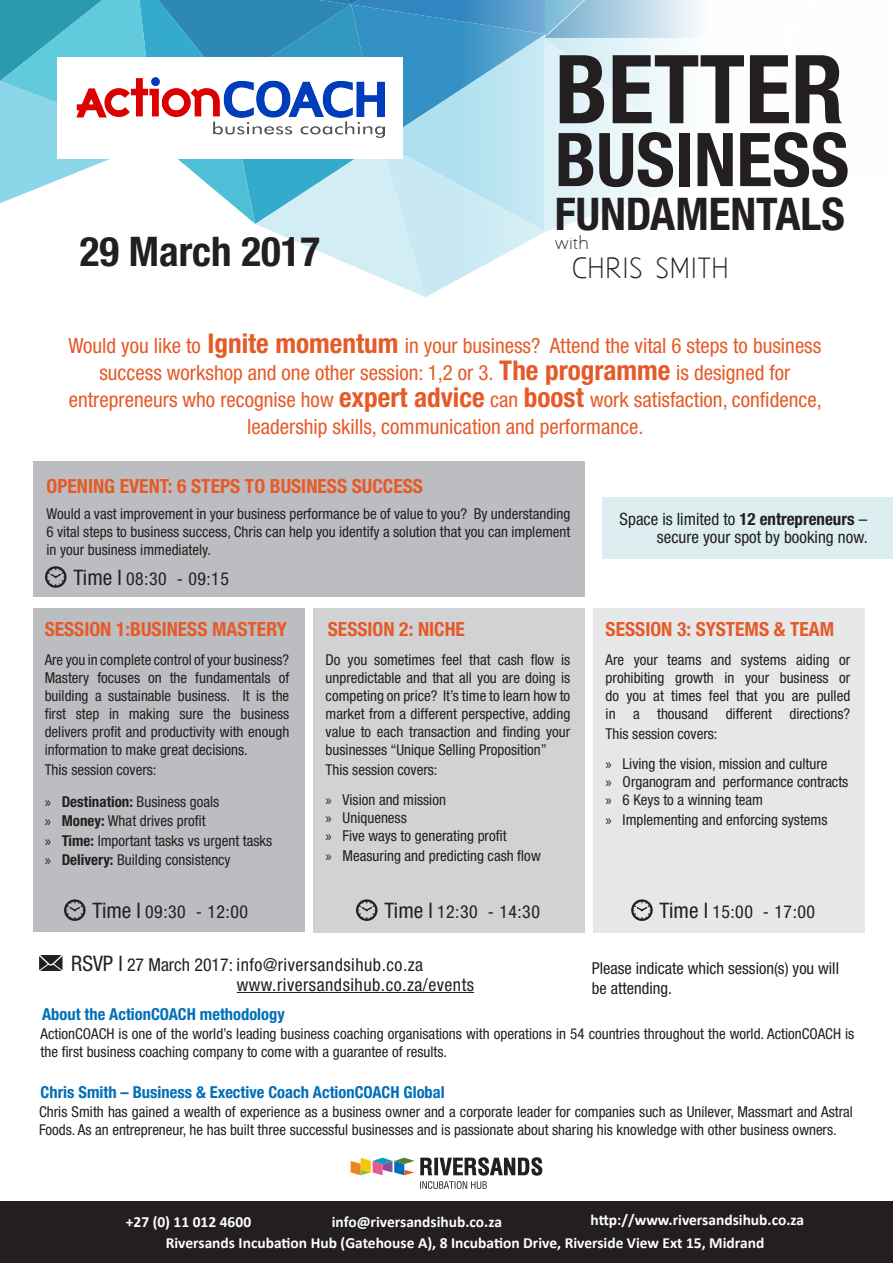
<style>
.page{position:relative;width:893px;height:1263px;background:#fff}
.page>*{position:absolute;margin:0;border:0;box-sizing:border-box;transform-origin:0 0}
.t1{font:700 condensed 95.25px "Helvetica Neue LT Std";color:#231f20}
.t2{font:700 condensed 74.25px "Helvetica Neue LT Std";color:#231f20}
.t3{font:700 condensed 45.15px "Helvetica Neue LT Std";color:#231f20}
.t4{font:700 condensed 40.95px "Helvetica Neue LT Std";color:#231f20}
.t5{font:25.65px "Aaargh Normal";color:#231f20}
.t6{font:condensed 21px/27px "Helvetica Neue LT Std";color:#e65a28;text-align:center}
.t7{font:700 condensed 19.5px "Helvetica Neue LT Std";color:#e65a28}
.t8{font:condensed 17.85px "Helvetica Neue LT Std";letter-spacing:.03em;color:#231f20}
.t9{font:condensed 16.95px/18.5px "Helvetica Neue LT Std";color:#231f20;text-align:right}
.t10{font:700 condensed 16.5px "Helvetica Neue LT Std";color:#006eb8}
.t11{font:condensed 16.5px "Helvetica Neue LT Std";color:#231f20}
.t12{font:700 15.45px "Calibri";color:#fff}
.t13{font:15.15px "Aaargh Normal";color:#231f20}
.t14{font:condensed 15px/18px "Helvetica Neue LT Std";color:#231f20;text-align:justify}
.s1{font-weight:700;font-size:27.3px}
.s2{font-size:21.45px}
.s3{font-weight:700}
.s4{font-family:"Myriad Pro";font-stretch:normal}
</style>
<div class="page">
<div style="left:0;top:1201px;width:893px;height:62px;background:#231f20"></div>
<svg style="left:351px;top:1158px;width:63px;height:17px"></svg>
<svg style="left:420px;top:1157px;width:122px;height:32px"></svg>
<div style="left:602px;top:497px;width:290px;height:62px;background:#dceef0"></div>
<div style="left:33px;top:608px;width:271px;height:324px;background:#bcbdc0"></div>
<div style="left:313px;top:608px;width:271px;height:325px;background:#d1d2d4"></div>
<div style="left:593px;top:608px;width:271px;height:325px;background:#e6e7e9"></div>
<div style="left:33px;top:461px;width:551px;height:136px;background:#bcbdc0"></div>
<svg style="left:64px;top:899px;width:22px;height:22px"></svg>
<svg style="left:356px;top:899px;width:21px;height:22px"></svg>
<svg style="left:631px;top:899px;width:22px;height:22px"></svg>
<svg style="left:1px;top:1px;width:698px;height:296px"></svg>
<div style="left:57px;top:57px;width:346px;height:101px;background:#fff"></div>
<img style="left:76px;top:77px;width:308px;height:61px">
<svg style="left:39px;top:955px;width:23px;height:16px"></svg>
<svg style="left:45px;top:566px;width:22px;height:22px"></svg>
<hr style="left:237px;top:992px;width:237px;height:1px;background:#231f20">
<p class="t1" style="left:555px;top:32px;width:290px">BETTER</p>
<p class="t2" style="left:555px;top:115px;width:296px">BUSINESS</p>
<p class="t4" style="left:80px;top:227px;width:242px">29 March 2017</p>
<p class="t3" style="left:555px;top:187px;width:291px">FUNDAMENTALS</p>
<p class="t13" style="left:555px;top:234px;width:35px">with</p>
<p class="t5" style="left:572px;top:253px;width:158px">CHRIS SMITH</p>
<p class="t6" style="left:68px;top:332px;width:755px">Would you like to <span class="s1">Ignite momentum</span> in your business? Attend the vital 6 steps to business success workshop and one other session: 1,2 or 3. <span class="s1">The programme</span> is designed for entrepreneurs who recognise how <span class="s1">expert advice</span> can <span class="s1">boost</span> work satisfaction, confidence, leadership skills, communication and performance.</p>
<p class="t7" style="left:46px;top:474px;width:378px">OPENING EVENT: 6 STEPS TO BUSINESS SUCCESS</p>
<p class="t14" style="left:46px;top:505px;width:525px">Would a vast improvement in your business performance be of value to you? By understanding 6 vital steps to business success, Chris can help you identify a solution that you can implement in your business immediately.</p>
<p class="t8" style="left:73px;top:568px;width:157px"><span class="s2">Time l</span> 08:30 - 09:15</p>
<p class="t9" style="left:620px;top:509px;width:250px">Space is limited to <span class="s3">12 entrepreneurs</span> – secure your spot by booking now.</p>
<p class="t7" style="left:45px;top:617px;width:244px">SESSION 1:BUSINESS MASTERY</p>
<p class="t7" style="left:328px;top:617px;width:139px">SESSION 2: NICHE</p>
<p class="t7" style="left:606px;top:617px;width:230px">SESSION 3: SYSTEMS &amp; TEAM</p>
<p class="t14" style="left:45px;top:650px;width:246px">Are you in complete control of your business?<br>Mastery focuses on the fundamentals of building a sustainable business. It is the first step in making sure the business delivers profit and productivity with enough information to make great decisions.</p>
<p class="t14" style="left:45px;top:760px;width:113px">This session covers:</p>
<p class="t14" style="left:45px;top:792px;width:176px"><span class="s4">»</span> <span class="s3">Destination:</span> Business goals</p>
<p class="t14" style="left:45px;top:812px;width:162px"><span class="s4">»</span> <span class="s3">Money:</span> What drives profit</p>
<p class="t14" style="left:45px;top:831px;width:229px"><span class="s4">»</span> <span class="s3">Time:</span> Important tasks vs urgent tasks</p>
<p class="t14" style="left:45px;top:851px;width:187px"><span class="s4">»</span> <span class="s3">Delivery:</span> Building consistency</p>
<p class="t14" style="left:326px;top:650px;width:246px">Do you sometimes feel that cash flow is unpredictable and that all you are doing is competing on price? It’s time to learn how to market from a different perspective, adding value to each transaction and finding your businesses “Unique Selling Proposition”</p>
<p class="t14" style="left:326px;top:760px;width:113px">This session covers:</p>
<p class="t14" style="left:326px;top:791px;width:122px"><span class="s4">»</span> Vision and mission</p>
<p class="t14" style="left:326px;top:809px;width:83px"><span class="s4">»</span> Uniqueness</p>
<p class="t14" style="left:326px;top:827px;width:182px"><span class="s4">»</span> Five ways to generating profit</p>
<p class="t14" style="left:326px;top:847px;width:217px"><span class="s4">»</span> Measuring and predicting cash flow</p>
<p class="t14" style="left:606px;top:650px;width:246px">Are your teams and systems aiding or prohibiting growth in your business or do you at times feel that you are pulled in a thousand different directions?</p>
<p class="t14" style="left:606px;top:724px;width:113px">This session covers:</p>
<p class="t14" style="left:606px;top:755px;width:223px"><span class="s4">»</span> Living the vision, mission and culture</p>
<p class="t14" style="left:606px;top:773px;width:244px"><span class="s4">»</span> Organogram and performance contracts</p>
<p class="t14" style="left:606px;top:791px;width:159px"><span class="s4">»</span> 6 Keys to a winning team</p>
<p class="t14" style="left:606px;top:811px;width:223px"><span class="s4">»</span> Implementing and enforcing systems</p>
<p class="t8" style="left:93px;top:901px;width:157px"><span class="s2">Time l</span> 09:30 - 12:00</p>
<p class="t8" style="left:384px;top:901px;width:157px"><span class="s2">Time l</span> 12:30 - 14:30</p>
<p class="t8" style="left:660px;top:901px;width:157px"><span class="s2">Time l</span> 15:00 - 17:00</p>
<p class="t8" style="left:71px;top:954px;width:353px"><span class="s2">RSVP l</span> 27 March 2017: info@riversandsihub.co.za</p>
<p class="t11" style="left:592px;top:958px;width:249px">Please indicate which session(s) you will</p>
<p class="t8" style="left:237px;top:974px;width:239px">www.riversandsihub.co.za/events</p>
<p class="t11" style="left:592px;top:978px;width:82px">be attending.</p>
<p class="t10" style="left:42px;top:1004px;width:244px">About the ActionCOACH methodology</p>
<p class="t14" style="left:41px;top:1025px;width:815px">ActionCOACH is one of the world’s leading business coaching organisations with operations in 54 countries throughout the world. ActionCOACH is the first business coaching company to come with a guarantee of results.</p>
<p class="t10" style="left:41px;top:1082px;width:406px">Chris Smith – Business &amp; Exective Coach ActionCOACH Global</p>
<p class="t14" style="left:39px;top:1103px;width:815px">Chris Smith has gained a wealth of experience as a business owner and a corporate leader for companies such as Unilever, Massmart and Astral<br>Foods. As an entrepreneur, he has built three successful businesses and is passionate about sharing his knowledge with other business owners.</p>
<p class="t12" style="left:126px;top:1210px;width:127px">+27 (0) 11 012 4600</p>
<p class="t12" style="left:332px;top:1210px;width:172px">info@riversandsihub.co.za</p>
<p class="t12" style="left:591px;top:1209px;width:215px">http://www.riversandsihub.co.za</p>
<p class="t12" style="left:166px;top:1231px;width:600px">Riversands Incubation Hub (Gatehouse A), 8 Incubation Drive, Riverside View Ext 15, Midrand</p>
</div>
